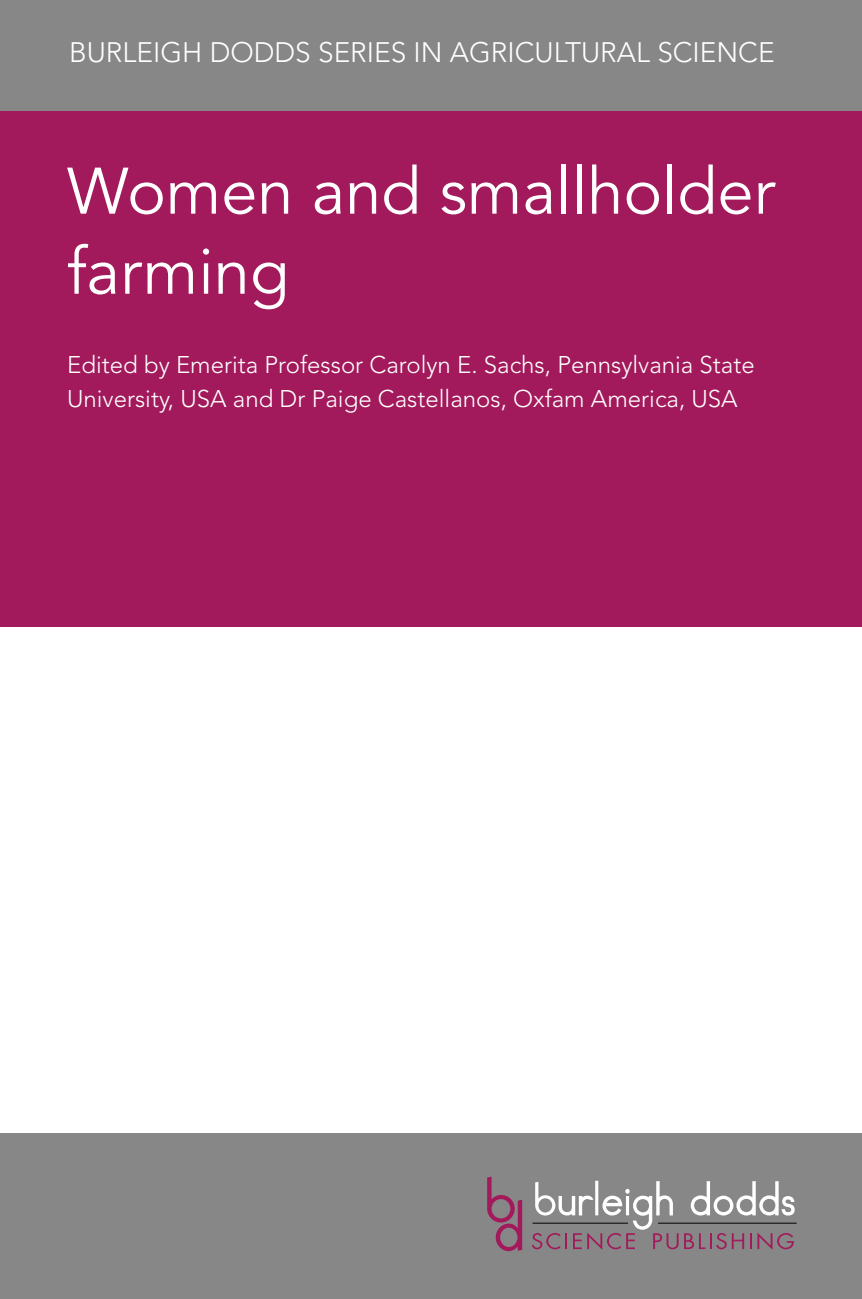
<style>
.page{position:relative;width:862px;height:1299px;background:#fff}
.page>*{position:absolute;margin:0;border:0;box-sizing:border-box;transform-origin:0 0}
.t1{font:65px/80px "Avenir LT Std";color:#fff}
.t2{font:300 28px "Avenir LT Std";color:#fff}
.t3{font:300 24px/34px "Avenir LT Std";color:#fff}
</style>
<div class="page">
<div style="left:0;top:0;width:862px;height:1298px;background:#a21a5b"></div>
<div style="left:0;top:1132px;width:862px;height:166px;background:#878787"></div>
<svg style="left:684px;top:1233px;width:60px;height:16px"></svg>
<svg style="left:750px;top:1233px;width:44px;height:16px"></svg>
<svg style="left:487px;top:1176px;width:35px;height:74px"></svg>
<svg style="left:690px;top:1181px;width:105px;height:35px"></svg>
<hr style="left:658px;top:1222px;width:138px;height:1px;background:#000">
<svg style="left:532px;top:1180px;width:146px;height:69px"></svg>
<div style="left:0;top:0;width:862px;height:110px;background:#878787"></div>
<div style="left:0;top:627px;width:862px;height:505px;background:#fff"></div>
<p class="t2" style="left:69px;top:36px;width:707px">BURLEIGH DODDS SERIES IN AGRICULTURAL SCIENCE</p>
<h1 class="t1" style="left:67px;top:153px;width:709px">Women and smallholder farming</h1>
<p class="t3" style="left:67px;top:348px;width:689px">Edited by Emerita Professor Carolyn E. Sachs, Pennsylvania State<br>University, USA and Dr Paige Castellanos, Oxfam America, USA</p>
</div>
